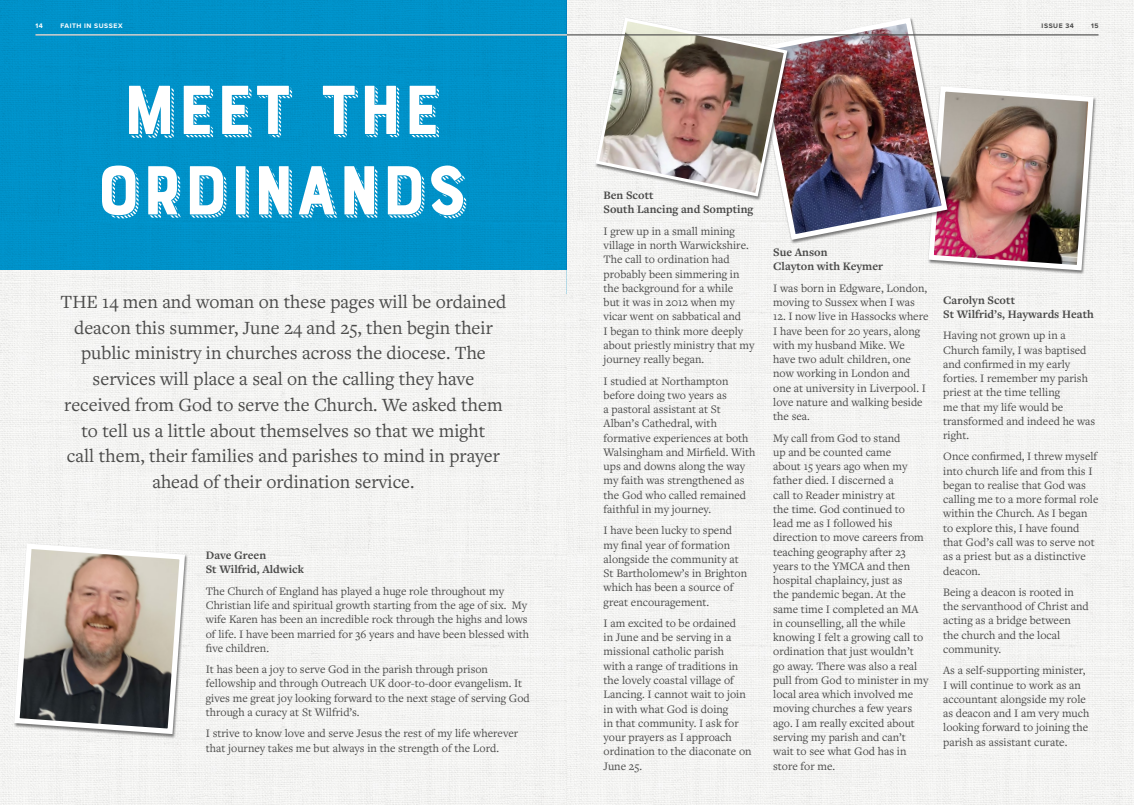
<style>
.page{position:relative;width:1134px;height:805px;background:#fff}
.page>*{position:absolute;margin:0;border:0;box-sizing:border-box;transform-origin:0 0}
.t1{font:73px/80.4px "Bourton Drop Stripes A";color:#fff;text-align:center}
.t2{font:19.38px/25.8px "Freight Text Pro";color:#4a4a49;text-align:center}
.t3{font:11.88px/14.2px "Freight Text Pro";color:#4a4a49}
.t4{font:700 11.88px/14.2px "Freight Text Pro";color:#4a4a49}
.t5{font:700 6.75px "Proxima Nova";letter-spacing:.08em;color:#fff}
.t6{font:700 6.75px "Proxima Nova";letter-spacing:.085em;color:#4a4a49}
</style>
<div class="page">
<div style="left:0;top:0;width:1134px;height:804px;background:#f3f3f2"></div>
<div style="left:0;top:0;width:567px;height:269px;background:#0092c8"></div>
<img style="left:926px;top:84px;width:170px;height:189px">
<img style="left:751px;top:15px;width:199px;height:228px">
<svg style="left:11px;top:540px;width:177px;height:196px"></svg>
<div style="left:594px;top:17px;width:197px;height:184px;background:#000;opacity:.5"></div>
<img style="left:594px;top:16px;width:195px;height:182px">
<hr style="left:567px;top:34px;width:531px;height:1px;background:#4a4a49">
<hr style="left:35px;top:34px;width:532px;height:1px;background:#fff">
<p class="t5" style="left:35px;top:21px;width:9px">14</p>
<p class="t5" style="left:60px;top:21px;width:64px">FAITH IN SUSSEX</p>
<p class="t6" style="left:1041px;top:21px;width:34px">ISSUE 34</p>
<p class="t6" style="left:1091px;top:21px;width:9px">15</p>
<h1 class="t1" style="left:96px;top:73px;width:373px">MEET THE<br>ORDINANDS</h1>
<p class="t2" style="left:61px;top:288px;width:447px">THE 14 men and woman on these pages will be ordained deacon this summer, June 24 and 25, then begin their public ministry in churches across the diocese. The services will place a seal on the calling they have received from God to serve the Church. We asked them to tell us a little about themselves so that we might<br>call them, their families and parishes to mind in prayer ahead of their ordination service.</p>
<p class="t4" style="left:206px;top:547px;width:100px">Dave Green<br>St Wilfrid, Aldwick</p>
<p class="t3" style="left:206px;top:583px;width:325px">The Church of England has played a huge role throughout my Christian life and spiritual growth starting from the age of six. My wife Karen has been an incredible rock through the highs and lows of life. I have been married for 36 years and have been blessed with five children.</p>
<p class="t3" style="left:206px;top:661px;width:325px">It has been a joy to serve God in the parish through prison fellowship and through Outreach UK door-to-door evangelism. It gives me great joy looking forward to the next stage of serving God through a curacy at St Wilfrid’s.</p>
<p class="t3" style="left:206px;top:725px;width:314px">I strive to know love and serve Jesus the rest of my life wherever that journey takes me but always in the strength of the Lord.</p>
<p class="t4" style="left:604px;top:188px;width:151px">Ben Scott<br>South Lancing and Sompting</p>
<p class="t3" style="left:604px;top:223px;width:152px">I grew up in a small mining village in north Warwickshire.<br>The call to ordination had probably been simmering in the background for a while<br>but it was in 2012 when my vicar went on sabbatical and<br>I began to think more deeply about priestly ministry that my journey really began.</p>
<p class="t3" style="left:604px;top:373px;width:153px">I studied at Northampton before doing two years as<br>a pastoral assistant at St<br>Alban’s Cathedral, with formative experiences at both<br>Walsingham and Mirfield. With ups and downs along the way my faith was strengthened as the God who called remained faithful in my journey.</p>
<p class="t3" style="left:604px;top:522px;width:145px">I have been lucky to spend my final year of formation alongside the community at<br>St Bartholomew’s in Brighton which has been a source of great encouragement.</p>
<p class="t3" style="left:604px;top:615px;width:149px">I am excited to be ordained<br>in June and be serving in a missional catholic parish<br>with a range of traditions in the lovely coastal village of<br>Lancing. I cannot wait to join in with what God is doing<br>in that community. I ask for your prayers as I approach ordination to the diaconate on<br>June 25.</p>
<p class="t4" style="left:773px;top:245px;width:111px">Sue Anson<br>Clayton with Keymer</p>
<p class="t3" style="left:773px;top:280px;width:156px">I was born in Edgware, London, moving to Sussex when I was</p>
<p class="t3" style="left:773px;top:309px;width:157px">12. I now live in Hassocks where<br>I have been for 20 years, along with my husband Mike. We have two adult children, one now working in London and one at university in Liverpool. I love nature and walking beside the sea.</p>
<p class="t3" style="left:773px;top:430px;width:157px">My call from God to stand<br>up and be counted came<br>about 15 years ago when my father died. I discerned a<br>call to Reader ministry at<br>the time. God continued to<br>lead me as I followed his direction to move careers from teaching geography after 23 years to the YMCA and then hospital chaplaincy, just as<br>the pandemic began. At the same time I completed an MA in counselling, all the while knowing I felt a growing call to ordination that just wouldn’t<br>go away. There was also a real pull from God to minister in my local area which involved me moving churches a few years ago. I am really excited about serving my parish and can’t wait to see what God has in store for me.</p>
<p class="t4" style="left:943px;top:292px;width:152px">Carolyn Scott<br>St Wilfrid’s, Haywards Heath</p>
<p class="t3" style="left:943px;top:328px;width:154px">Having not grown up in a<br>Church family, I was baptised and confirmed in my early forties. I remember my parish priest at the time telling<br>me that my life would be transformed and indeed he was right.</p>
<p class="t3" style="left:943px;top:449px;width:157px">Once confirmed, I threw myself into church life and from this I began to realise that God was calling me to a more formal role within the Church. As I began to explore this, I have found that God’s call was to serve not as a priest but as a distinctive deacon.</p>
<p class="t3" style="left:943px;top:584px;width:147px">Being a deacon is rooted in the servanthood of Christ and acting as a bridge between the church and the local community.</p>
<p class="t3" style="left:943px;top:662px;width:148px">As a self-supporting minister,<br>I will continue to work as an accountant alongside my role as deacon and I am very much looking forward to joining the parish as assistant curate.</p>
</div>
